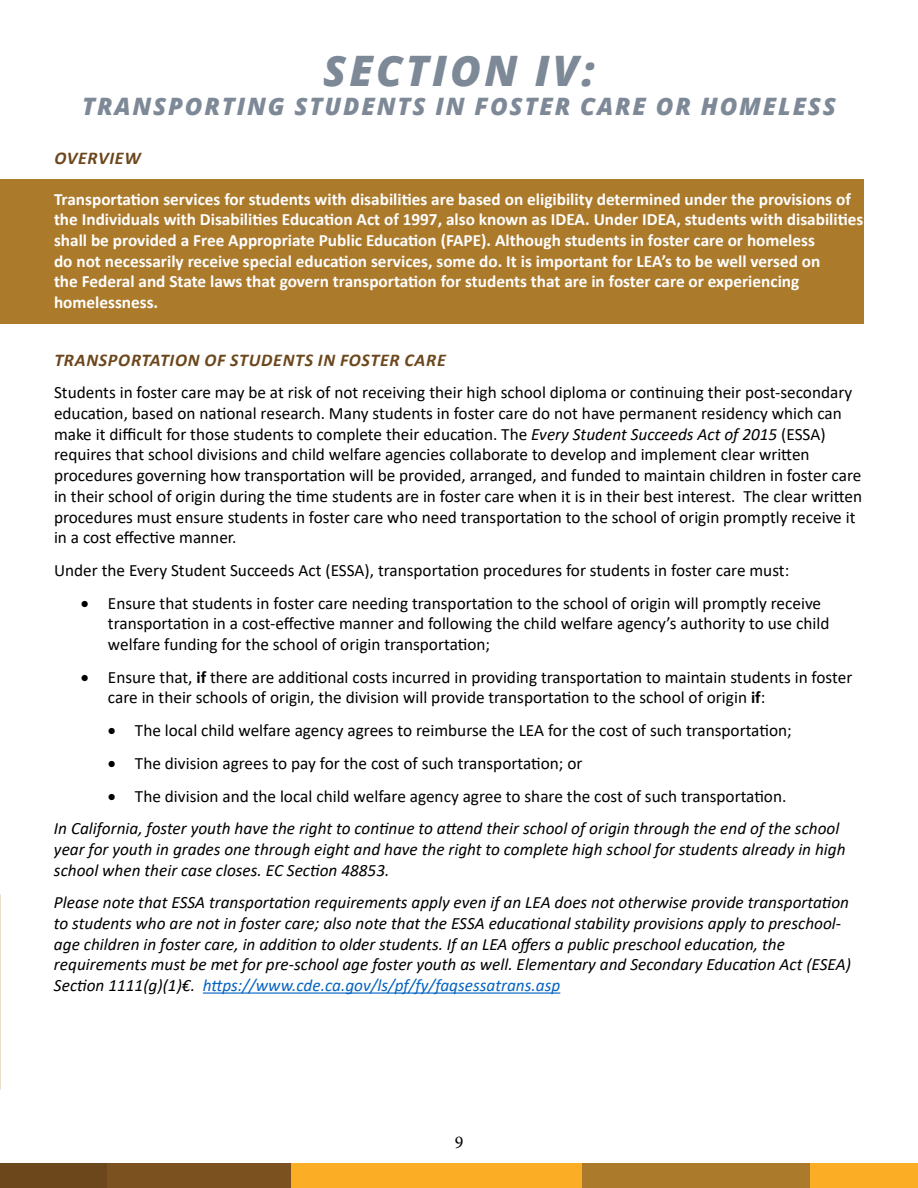
<style>
.page{position:relative;width:918px;height:1188px;background:#fff}
.page>*{position:absolute;margin:0;border:0;box-sizing:border-box;transform-origin:0 0}
.t1{font:italic 800 42px "Open Sans";letter-spacing:.075em;color:#7e8998}
.t2{font:italic 800 24px "Open Sans";letter-spacing:.075em;color:#7e8998}
.t3{font:italic 700 18px "Calibri";letter-spacing:.04em;color:#6d471c}
.t4{font:18px "Minion Pro";color:#000}
.t5{font:17.25px/20.7px "Calibri";color:#000}
.t6{font:italic 17.25px/20.7px "Calibri";color:#000}
.t7{font:700 17.25px/20.7px "Calibri";color:#fff}
.s1{font-style:italic}
.s2{font-weight:700}
.s3{font-style:normal}
.s4{color:#0563c1}
</style>
<div class="page">
<div style="left:106px;top:1164px;width:186px;height:24px;background:#7b5120"></div>
<div style="left:0;top:1164px;width:106px;height:24px;background:#6d471c"></div>
<div style="left:582px;top:1164px;width:228px;height:24px;background:#ac7a2b"></div>
<div style="left:292px;top:1164px;width:290px;height:24px;background:#fbad26"></div>
<div style="left:810px;top:1164px;width:108px;height:24px;background:#fbad26"></div>
<div style="left:0;top:180px;width:864px;height:144px;background:#ac7a2b"></div>
<hr style="left:203px;top:992px;width:357px;height:2px;background:#0563c1">
<img style="left:0;top:895px;width:1px;height:182px">
<h1 class="t1" style="left:323px;top:39px;width:273px">SECTION IV:</h1>
<h2 class="t2" style="left:82px;top:88px;width:756px">TRANSPORTING STUDENTS IN FOSTER CARE OR HOMELESS</h2>
<p class="t3" style="left:54px;top:146px;width:88px">OVERVIEW</p>
<p class="t7" style="left:54px;top:188px;width:811px">Transportation services for students with disabilities are based on eligibility determined under the provisions of the Individuals with Disabilities Education Act of 1997, also known as IDEA. Under IDEA, students with disabilities shall be provided a Free Appropriate Public Education (FAPE). Although students in foster care or homeless<br>do not necessarily receive special education services, some do. It is important for LEA’s to be well versed on<br>the Federal and State laws that govern transportation for students that are in foster care or experiencing homelessness.</p>
<p class="t3" style="left:54px;top:347px;width:393px">TRANSPORTATION OF STUDENTS IN FOSTER CARE</p>
<p class="t5" style="left:54px;top:382px;width:810px">Students in foster care may be at risk of not receiving their high school diploma or continuing their post-secondary education, based on national research. Many students in foster care do not have permanent residency which can make it difficult for those students to complete their education. The <span class="s1">Every Student Succeeds Act of 2015</span> (ESSA) requires that school divisions and child welfare agencies collaborate to develop and implement clear written procedures governing how transportation will be provided, arranged, and funded to maintain children in foster care in their school of origin during the time students are in foster care when it is in their best interest. The clear written procedures must ensure students in foster care who need transportation to the school of origin promptly receive it in a cost effective manner.</p>
<p class="t5" style="left:54px;top:559px;width:737px">Under the Every Student Succeeds Act (ESSA), transportation procedures for students in foster care must:</p>
<p class="t5" style="left:108px;top:592px;width:723px;text-indent:-27px">• Ensure that students in foster care needing transportation to the school of origin will promptly receive transportation in a cost-effective manner and following the child welfare agency’s authority to use child welfare funding for the school of origin transportation;</p>
<p class="t5" style="left:108px;top:666px;width:746px;text-indent:-27px">• Ensure that, <span class="s2">if</span> there are additional costs incurred in providing transportation to maintain students in foster care in their schools of origin, the division will provide transportation to the school of origin <span class="s2">if</span>:</p>
<p class="t5" style="left:108px;top:720px;width:685px">• The local child welfare agency agrees to reimburse the LEA for the cost of such transportation;</p>
<p class="t5" style="left:108px;top:752px;width:476px">• The division agrees to pay for the cost of such transportation; or</p>
<p class="t6" style="left:54px;top:779px;width:787px;line-height:32.7px;text-align:center">• <span class="s3">The division and the local child welfare agency agree to share the cost of such transportation.<br></span>In California, foster youth have the right to continue to attend their school of origin through the end of the school</p>
<p class="t6" style="left:54px;top:838px;width:793px">year for youth in grades one through eight and have the right to complete high school for students already in high school when their case closes. EC Section 48853.</p>
<p class="t6" style="left:54px;top:892px;width:799px">Please note that ESSA transportation requirements apply even if an LEA does not otherwise provide transportation to students who are not in foster care; also note that the ESSA educational stability provisions apply to preschool&shy;age children in foster care, in addition to older students. If an LEA offers a public preschool education, the requirements must be met for pre-school age foster youth as well. Elementary and Secondary Education Act (ESEA)<br>Section 1111(g)(1)€. <span class="s4">https://www.cde.ca.gov/ls/pf/fy/faqsessatrans.asp</span></p>
<p class="t4" style="left:455px;top:1130px;width:10px">9</p>
</div>
